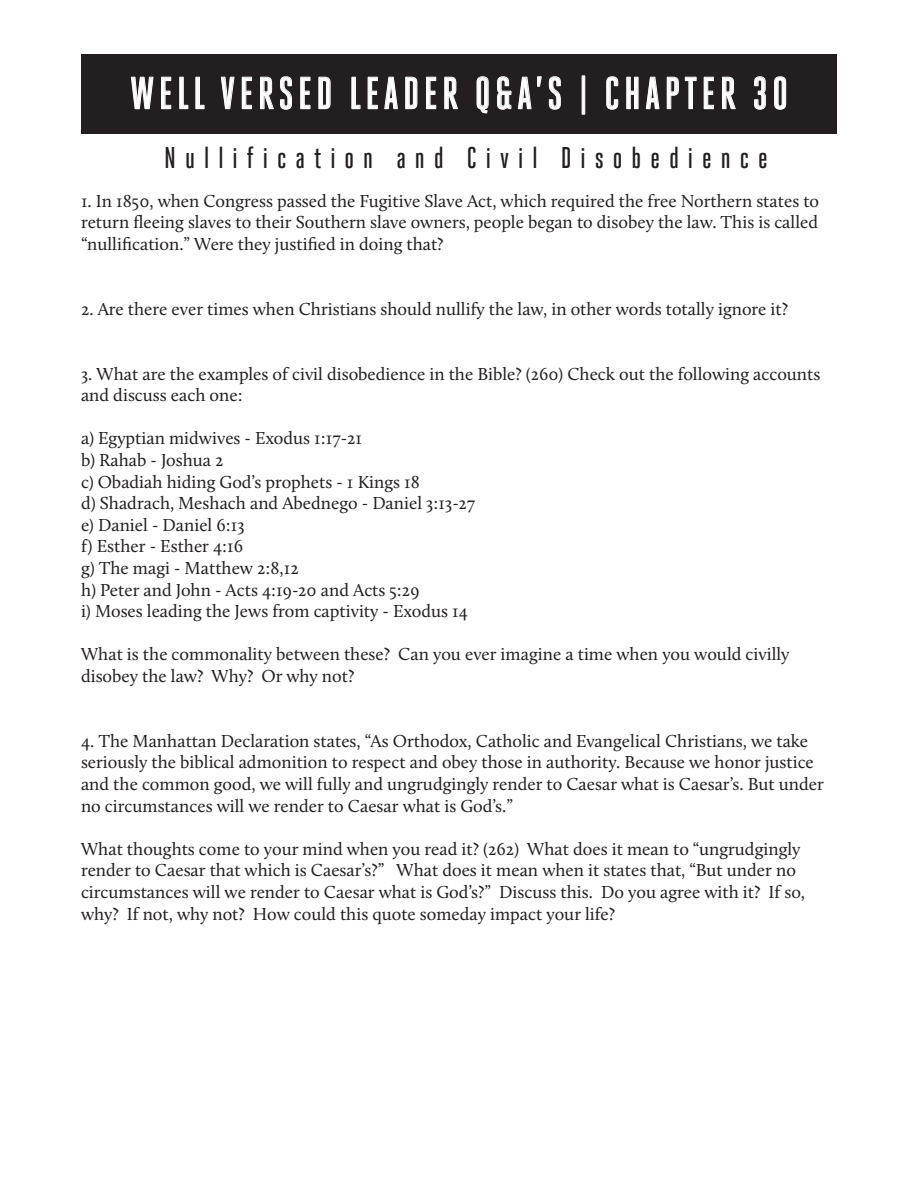
<style>
.page{position:relative;width:918px;height:1188px;background:#fff}
.page>*{position:absolute;margin:0;border:0;box-sizing:border-box;transform-origin:0 0}
.t1{font:500 45px "Heroic Condensed";letter-spacing:.1em;color:#fff}
.t2{font:500 30px "Heroic Condensed";letter-spacing:.3em;color:#231f20}
.t3{font:18px/21.6px "Calluna";color:#231f20}
</style>
<div class="page">
<div style="left:81px;top:54px;width:756px;height:80px;background:#231f20"></div>
<svg style="left:131px;top:77px;width:23px;height:32px"></svg>
<svg style="left:161px;top:77px;width:10px;height:32px"></svg>
<svg style="left:179px;top:77px;width:9px;height:32px"></svg>
<svg style="left:196px;top:77px;width:9px;height:32px"></svg>
<svg style="left:221px;top:77px;width:14px;height:32px"></svg>
<svg style="left:242px;top:77px;width:10px;height:32px"></svg>
<svg style="left:260px;top:77px;width:14px;height:32px"></svg>
<svg style="left:280px;top:76px;width:12px;height:34px"></svg>
<svg style="left:300px;top:77px;width:10px;height:32px"></svg>
<svg style="left:319px;top:77px;width:12px;height:32px"></svg>
<svg style="left:351px;top:77px;width:9px;height:32px"></svg>
<svg style="left:368px;top:77px;width:10px;height:32px"></svg>
<svg style="left:384px;top:77px;width:14px;height:32px"></svg>
<svg style="left:405px;top:77px;width:12px;height:32px"></svg>
<svg style="left:426px;top:77px;width:10px;height:32px"></svg>
<svg style="left:444px;top:77px;width:14px;height:32px"></svg>
<svg style="left:477px;top:76px;width:12px;height:37px"></svg>
<svg style="left:497px;top:76px;width:14px;height:34px"></svg>
<svg style="left:518px;top:76px;width:24px;height:33px"></svg>
<svg style="left:549px;top:76px;width:12px;height:34px"></svg>
<svg style="left:606px;top:76px;width:12px;height:34px"></svg>
<svg style="left:626px;top:77px;width:13px;height:32px"></svg>
<svg style="left:646px;top:77px;width:13px;height:32px"></svg>
<svg style="left:667px;top:77px;width:12px;height:32px"></svg>
<svg style="left:685px;top:77px;width:12px;height:32px"></svg>
<svg style="left:704px;top:77px;width:10px;height:32px"></svg>
<svg style="left:722px;top:77px;width:14px;height:32px"></svg>
<svg style="left:754px;top:76px;width:12px;height:34px"></svg>
<svg style="left:774px;top:76px;width:12px;height:34px"></svg>
<h1 class="t1" style="left:130px;top:69px;width:659px">WELL VERSED LEADER Q&amp;A’S | CHAPTER 30</h1>
<h2 class="t2" style="left:164px;top:141px;width:605px">Nullification and Civil Disobedience</h2>
<p class="t3" style="left:81px;top:190px;width:740px;text-align:justify">1. In 1850, when Congress passed the Fugitive Slave Act, which required the free Northern states to return fleeing slaves to their Southern slave owners, people began to disobey the law. This is called “nullification.” Were they justified in doing that?</p>
<p class="t3" style="left:81px;top:298px;width:709px">2. Are there ever times when Christians should nullify the law, in other words totally ignore it?</p>
<p class="t3" style="left:81px;top:362px;width:741px">3. What are the examples of civil disobedience in the Bible? (260) Check out the following accounts and discuss each one:</p>
<p class="t3" style="left:81px;top:427px;width:396px">a) Egyptian midwives - Exodus 1:17-21<br>b) Rahab - Joshua 2<br>c) Obadiah hiding God’s prophets - 1 Kings 18<br>d) Shadrach, Meshach and Abednego - Daniel 3:13-27 e) Daniel - Daniel 6:13<br>f) Esther - Esther 4:16<br>g) The magi - Matthew 2:8,12<br>h) Peter and John - Acts 4:19-20 and Acts 5:29<br>i) Moses leading the Jews from captivity - Exodus 14</p>
<p class="t3" style="left:81px;top:643px;width:710px">What is the commonality between these? Can you ever imagine a time when you would civilly disobey the law? Why? Or why not?</p>
<p class="t3" style="left:81px;top:730px;width:744px">4. The Manhattan Declaration states, “As Orthodox, Catholic and Evangelical Christians, we take seriously the biblical admonition to respect and obey those in authority. Because we honor justice and the common good, we will fully and ungrudgingly render to Caesar what is Caesar’s. But under no circumstances will we render to Caesar what is God’s.”</p>
<p class="t3" style="left:81px;top:838px;width:726px">What thoughts come to your mind when you read it? (262) What does it mean to “ungrudgingly render to Caesar that which is Caesar’s?” What does it mean when it states that, “But under no circumstances will we render to Caesar what is God’s?” Discuss this. Do you agree with it? If so, why? If not, why not? How could this quote someday impact your life?</p>
</div>
